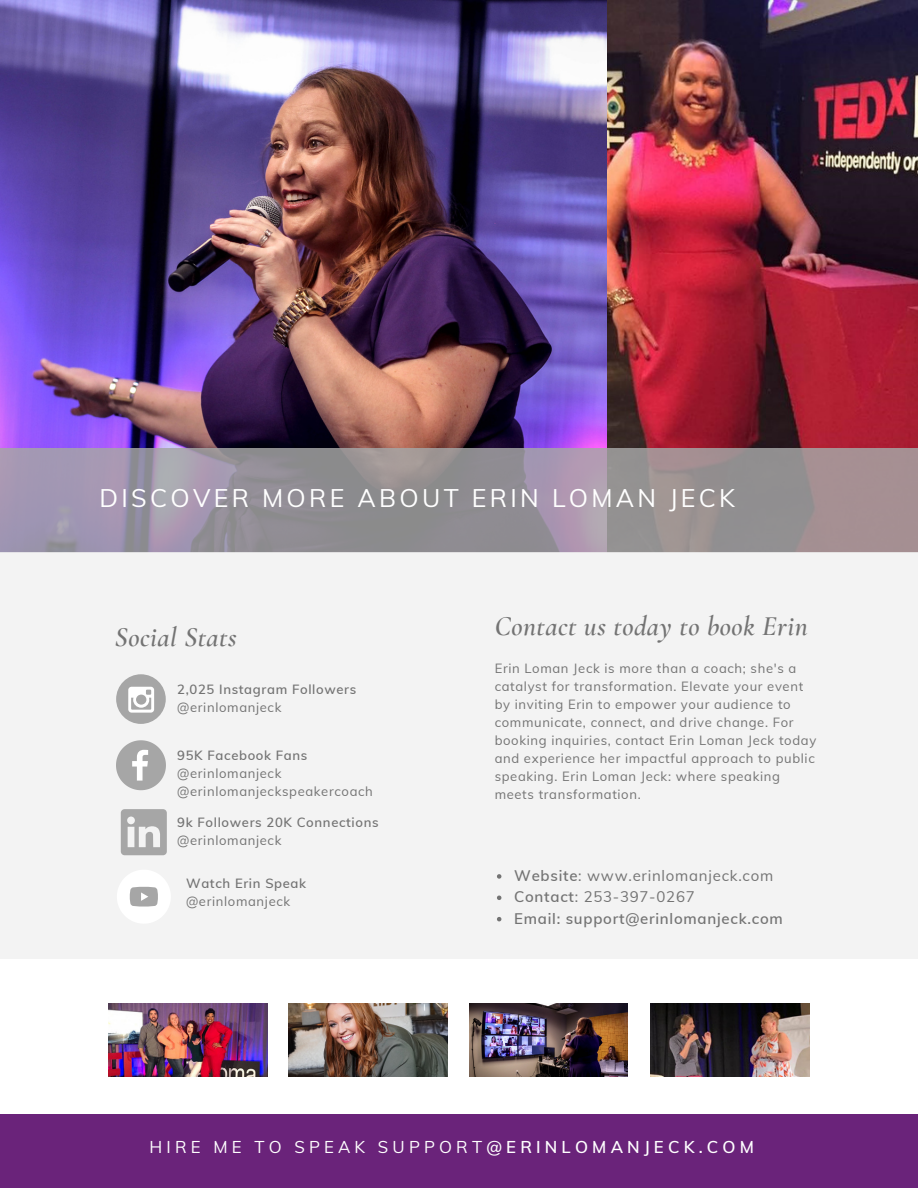
<style>
.page{position:relative;width:918px;height:1188px;background:#fff}
.page>*{position:absolute;margin:0;border:0;box-sizing:border-box;transform-origin:0 0}
.t1{font:italic 600 27.6px "Cormorant Garamond";letter-spacing:.02em;color:#737373}
.t2{font:24.9px "Muli";letter-spacing:.135em;color:#fff}
.t3{font:16.8px "Muli";letter-spacing:.25em;color:#fff}
.t4{font:15px "Muli";letter-spacing:.05em;color:#737373}
.t5{font:600 15px "Muli";letter-spacing:.05em;color:#737373}
.t6{font:13.05px/18px "Muli";letter-spacing:.05em;color:#737373}
.t7{font:600 13.05px "Muli";letter-spacing:.05em;color:#737373}
.s1{font-weight:600}
</style>
<div class="page">
<img style="left:108px;top:1003px;width:159px;height:73px">
<img style="left:0;top:0;width:918px;height:448px">
<svg style="left:0;top:448px;width:918px;height:104px;background:#9a919a"></svg>
<div style="left:0;top:1114px;width:918px;height:74px;background:#6a237a"></div>
<div style="left:0;top:552px;width:918px;height:406px;background:#f1f1f1"></div>
<div style="left:116px;top:674px;width:50px;height:50px;background:#a6a6a6;border-radius:50%"></div>
<svg style="left:128px;top:687px;width:26px;height:26px"></svg>
<svg style="left:116px;top:740px;width:50px;height:50px"></svg>
<img style="left:289px;top:1003px;width:158px;height:73px">
<img style="left:469px;top:1004px;width:159px;height:73px">
<img style="left:650px;top:1004px;width:159px;height:73px">
<svg style="left:121px;top:809px;width:46px;height:46px"></svg>
<svg style="left:117px;top:870px;width:54px;height:53px"></svg>
<svg style="left:497px;top:874px;width:4px;height:5px"></svg>
<svg style="left:497px;top:896px;width:4px;height:4px"></svg>
<svg style="left:497px;top:917px;width:4px;height:4px"></svg>
<p class="t2" style="left:100px;top:482px;width:637px">DISCOVER MORE ABOUT ERIN LOMAN JECK</p>
<p class="t1" style="left:115px;top:621px;width:123px">Social Stats</p>
<p class="t7" style="left:177px;top:681px;width:180px">2,025 Instagram Followers</p>
<p class="t6" style="left:177px;top:698px;width:106px">@erinlomanjeck</p>
<p class="t7" style="left:177px;top:747px;width:132px">95K Facebook Fans</p>
<p class="t6" style="left:177px;top:764px;width:106px">@erinlomanjeck</p>
<p class="t6" style="left:177px;top:782px;width:197px">@erinlomanjeckspeakercoach</p>
<p class="t7" style="left:177px;top:814px;width:203px">9k Followers 20K Connections</p>
<p class="t6" style="left:177px;top:831px;width:106px">@erinlomanjeck</p>
<p class="t7" style="left:186px;top:875px;width:122px">Watch Erin Speak</p>
<p class="t6" style="left:186px;top:892px;width:106px">@erinlomanjeck</p>
<p class="t1" style="left:495px;top:609px;width:315px">Contact us today to book Erin</p>
<p class="t6" style="left:495px;top:659px;width:323px">Erin Loman Jeck is more than a coach; she's a catalyst for transformation. Elevate your event by inviting Erin to empower your audience to communicate, connect, and drive change. For booking inquiries, contact Erin Loman Jeck today and experience her impactful approach to public speaking. Erin Loman Jeck: where speaking meets transformation.</p>
<p class="t4" style="left:514px;top:866px;width:261px"><span class="s1">Website</span>: www.erinlomanjeck.com</p>
<p class="t4" style="left:514px;top:887px;width:182px"><span class="s1">Contact</span>: 253-397-0267</p>
<p class="t5" style="left:514px;top:909px;width:270px">Email: support@erinlomanjeck.com</p>
<p class="t3" style="left:150px;top:1136px;width:606px">HIRE ME TO SPEAK SUPPORT<span class="s1">@ERINLOMANJECK.COM</span></p>
</div>
